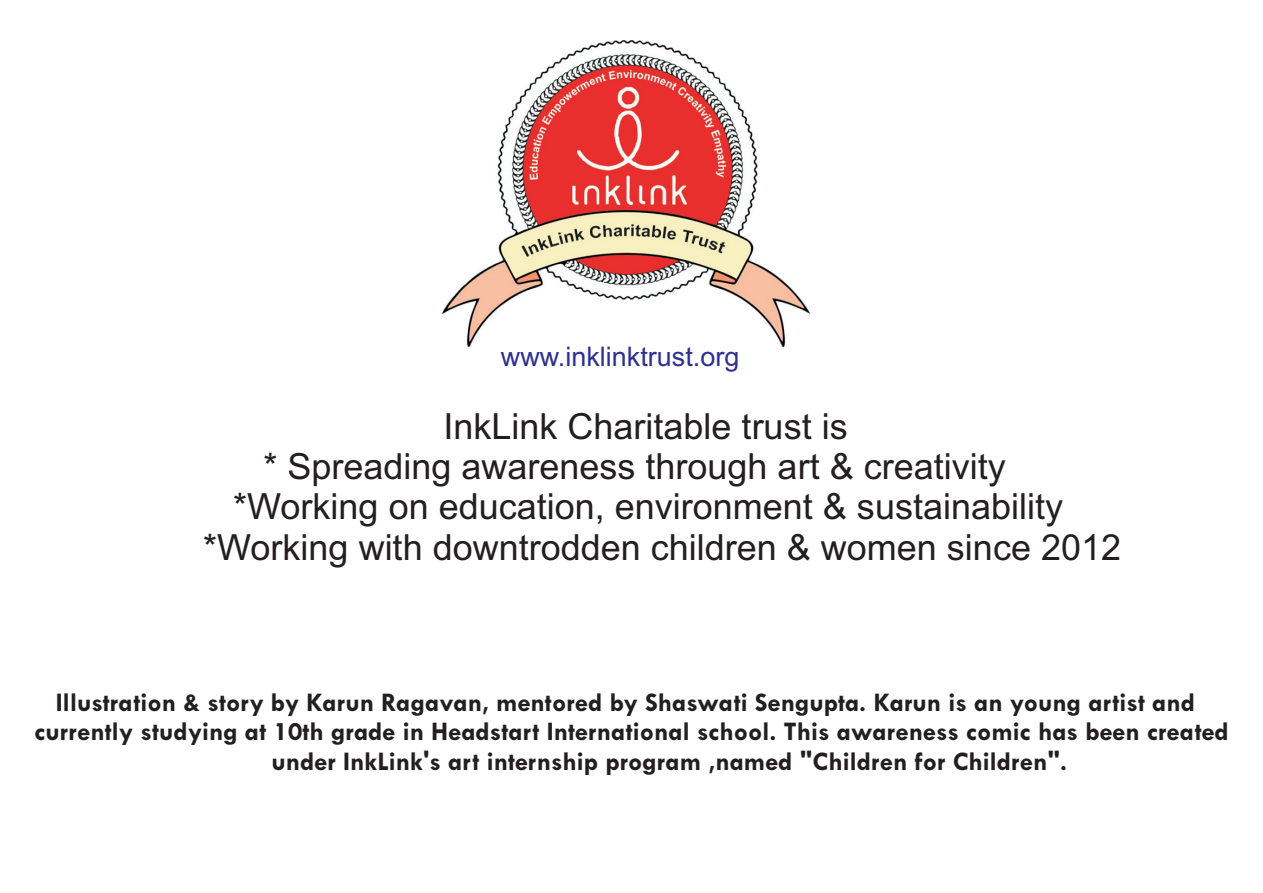
<style>
.page{position:relative;width:1263px;height:893px;background:#fff}
.page>*{position:absolute;margin:0;border:0;box-sizing:border-box;transform-origin:0 0}
.t1{font:36px "Arial";color:#231f20}
.t2{font:700 27px "Tw Cen";color:#231f20}
.t3{font:27px "Arial";color:#2e3092}
</style>
<div class="page">
<img style="left:442px;top:41px;width:367px;height:306px">
<p class="t3" style="left:501px;top:346px;width:240px">www.inklinktrust.org</p>
<h1 class="t1" style="left:443px;top:413px;width:406px">InkLink Charitable trust is</h1>
<h1 class="t1" style="left:263px;top:453px;width:744px">* Spreading awareness through art &amp; creativity</h1>
<h1 class="t1" style="left:233px;top:493px;width:831px">*Working on education, environment &amp; sustainability</h1>
<h1 class="t1" style="left:203px;top:533px;width:919px">*Working with downtrodden children &amp; women since 2012</h1>
<p class="t2" style="left:56px;top:692px;width:1141px">Illustration &amp; story by Karun Ragavan, mentored by Shaswati Sengupta. Karun is an young artist and</p>
<p class="t2" style="left:34px;top:722px;width:1196px">currently studying at 10th grade in Headstart International school. This awareness comic has been created</p>
<p class="t2" style="left:271px;top:751px;width:797px">under InkLink's art internship program ,named "Children for Children".</p>
</div>
